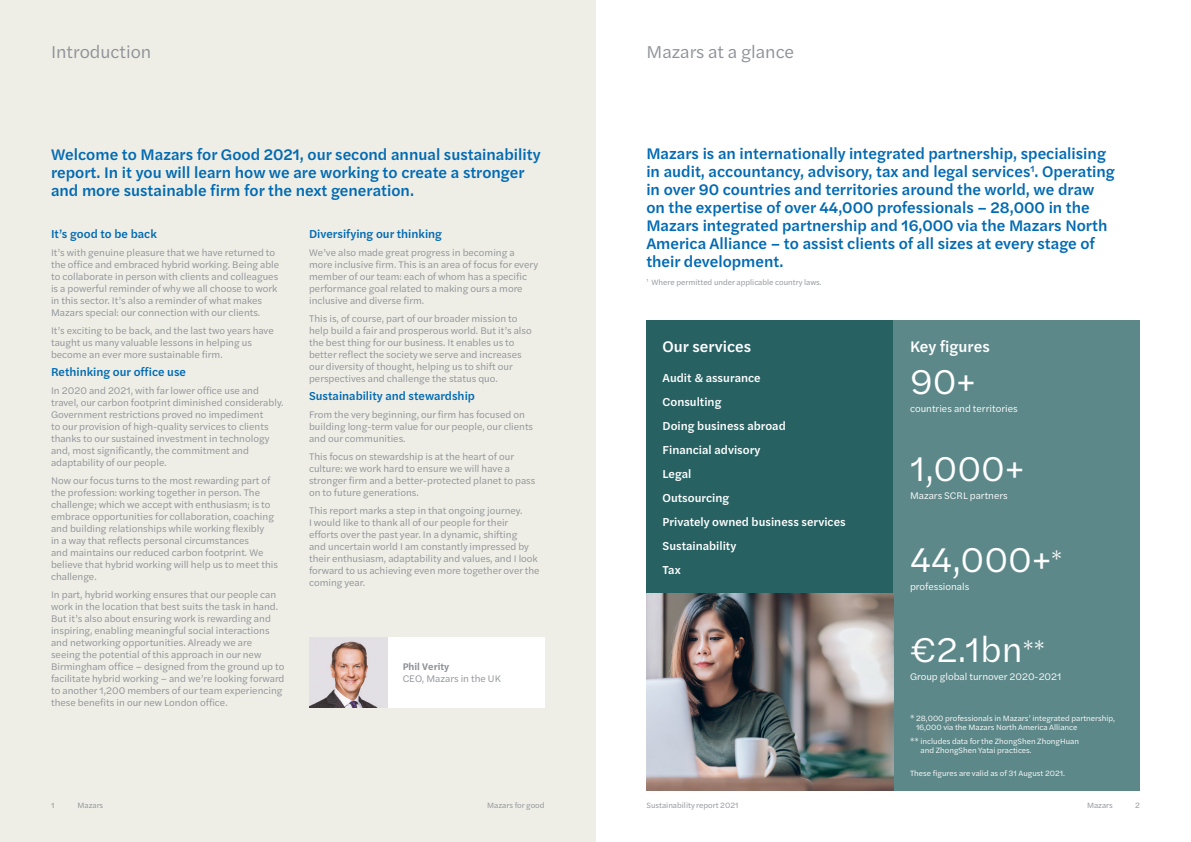
<style>
.page{position:relative;width:1191px;height:842px;background:#fff}
.page>*{position:absolute;margin:0;border:0;box-sizing:border-box;transform-origin:0 0}
.t1{font:36px "Halyard Text";color:#fff}
.t2{font:18px "Halyard Text";color:#8d9197}
.t3{font:500 16px/18px "Halyard Text";color:#006ab3}
.t4{font:500 16px "Halyard Text";color:#fff}
.t5{font:500 12px/24px "Halyard Text";color:#fff}
.t6{font:500 12px "Halyard Text";color:#006ab3}
.t7{font:10px/12px "Halyard Text";color:#8d9197}
.t8{font:10px "Halyard Text";color:#fff}
.t9{font:600 10px "Halyard Text";color:#8d9197}
.t10{font:8px/9px "Halyard Text";color:#fff}
.t11{font:8px "Halyard Text";color:#8d9197}
</style>
<div class="page">
<div style="left:0;top:0;width:595px;height:842px;background:#efeee6"></div>
<div style="left:646px;top:321px;width:494px;height:470px;background:#276162"></div>
<div style="left:893px;top:321px;width:247px;height:470px;background:#5d8889"></div>
<img style="left:646px;top:594px;width:247px;height:197px">
<div style="left:309px;top:637px;width:235px;height:70px;background:#fff"></div>
<img style="left:309px;top:637px;width:79px;height:70px">
<h2 class="t2" style="left:51px;top:39px;width:102px">Introduction</h2>
<h3 class="t3" style="left:51px;top:145px;width:491px">Welcome to Mazars for Good 2021, our second annual sustainability report. In it you will learn how we are working to create a stronger and more sustainable firm for the next generation.</h3>
<p class="t6" style="left:51px;top:225px;width:107px">It’s good to be back</p>
<p class="t7" style="left:51px;top:246px;width:230px">It’s with genuine pleasure that we have returned to the office and embraced hybrid working. Being able to collaborate in person with clients and colleagues is a powerful reminder of why we all choose to work in this sector. It’s also a reminder of what makes Mazars special: our connection with our clients.</p>
<p class="t7" style="left:51px;top:324px;width:224px">It’s exciting to be back, and the last two years have taught us many valuable lessons in helping us become an ever more sustainable firm.</p>
<p class="t6" style="left:51px;top:363px;width:136px">Rethinking our office use</p>
<p class="t7" style="left:51px;top:384px;width:234px">In 2020 and 2021, with far lower office use and travel, our carbon footprint diminished considerably.<br>Government restrictions proved no impediment<br>to our provision of high-quality services to clients thanks to our sustained investment in technology and, most significantly, the commitment and adaptability of our people.</p>
<p class="t7" style="left:51px;top:474px;width:228px">Now our focus turns to the most rewarding part of the profession: working together in person. The challenge; which we accept with enthusiasm; is to embrace opportunities for collaboration, coaching and building relationships while working flexibly<br>in a way that reflects personal circumstances<br>and maintains our reduced carbon footprint. We believe that hybrid working will help us to meet this challenge.</p>
<p class="t7" style="left:51px;top:588px;width:235px">In part, hybrid working ensures that our people can work in the location that best suits the task in hand.<br>But it’s also about ensuring work is rewarding and inspiring, enabling meaningful social interactions and networking opportunities. Already we are<br>seeing the potential of this approach in our new Birmingham office – designed from the ground up to facilitate hybrid working – and we’re looking forward to another 1,200 members of our team experiencing these benefits in our new London office.</p>
<p class="t6" style="left:309px;top:225px;width:134px">Diversifying our thinking</p>
<p class="t7" style="left:309px;top:246px;width:230px">We’ve also made great progress in becoming a more inclusive firm. This is an area of focus for every member of our team: each of whom has a specific performance goal related to making ours a more inclusive and diverse firm.</p>
<p class="t7" style="left:309px;top:312px;width:224px">This is, of course, part of our broader mission to help build a fair and prosperous world. But it’s also the best thing for our business. It enables us to better reflect the society we serve and increases our diversity of thought, helping us to shift our perspectives and challenge the status quo.</p>
<p class="t6" style="left:309px;top:387px;width:167px">Sustainability and stewardship</p>
<p class="t7" style="left:309px;top:408px;width:226px">From the very beginning, our firm has focused on building long-term value for our people, our clients and our communities.</p>
<p class="t7" style="left:309px;top:450px;width:228px">This focus on stewardship is at the heart of our culture: we work hard to ensure we will have a stronger firm and a better-protected planet to pass on to future generations.</p>
<p class="t7" style="left:309px;top:504px;width:232px">This report marks a step in that ongoing journey.<br>I would like to thank all of our people for their efforts over the past year. In a dynamic, shifting<br>and uncertain world I am constantly impressed by their enthusiasm, adaptability and values, and I look forward to us achieving even more together over the coming year.</p>
<p class="t9" style="left:403px;top:659px;width:48px">Phil Verity</p>
<p class="t7" style="left:403px;top:672px;width:100px">CEO, Mazars in the UK</p>
<p class="t11" style="left:51px;top:800px;width:5px">1</p>
<p class="t11" style="left:77px;top:800px;width:27px">Mazars</p>
<p class="t11" style="left:487px;top:800px;width:59px">Mazars for good</p>
<h2 class="t2" style="left:646px;top:39px;width:149px">Mazars at a glance</h2>
<p class="t3" style="left:646px;top:144px;width:470px">Mazars is an internationally integrated partnership, specialising in audit, accountancy, advisory, tax and legal services<sup>1</sup>. Operating in over 90 countries and territories around the world, we draw on the expertise of over 44,000 professionals – 28,000 in the Mazars integrated partnership and 16,000 via the Mazars North America Alliance – to assist clients of all sizes at every stage of their development.</p>
<p class="t11" style="left:646px;top:276px;width:177px"><sup>1</sup> Where permitted under applicable country laws.</p>
<h3 class="t4" style="left:662px;top:335px;width:90px">Our services</h3>
<h3 class="t4" style="left:910px;top:335px;width:81px">Key figures</h3>
<p class="t5" style="left:662px;top:365px;width:185px">Audit &amp; assurance<br>Consulting<br>Doing business abroad<br>Financial advisory<br>Legal<br>Outsourcing<br>Privately owned business services<br>Sustainability<br>Tax</p>
<h1 class="t1" style="left:910px;top:356px;width:67px">90+</h1>
<p class="t8" style="left:910px;top:401px;width:109px">countries and territories</p>
<h1 class="t1" style="left:910px;top:442px;width:116px">1,000+</h1>
<p class="t8" style="left:910px;top:488px;width:99px">Mazars SCRL partners</p>
<h1 class="t1" style="left:910px;top:534px;width:154px">44,000+<sup>*</sup></h1>
<p class="t8" style="left:910px;top:580px;width:61px">professionals</p>
<h1 class="t1" style="left:910px;top:624px;width:136px">€2.1bn<sup>**</sup></h1>
<p class="t8" style="left:910px;top:670px;width:153px">Group global turnover 2020-2021</p>
<p class="t10" style="left:916px;top:713px;width:200px;text-indent:-6px">* 28,000 professionals in Mazars’ integrated partnership,<br>16,000 via the Mazars North America Alliance</p>
<p class="t10" style="left:920px;top:736px;width:160px;text-indent:-10px">** includes data for the ZhongShen ZhongHuan and ZhongShen Yatai practices.</p>
<p class="t10" style="left:910px;top:768px;width:157px">These figures are valid as of 31 August 2021.</p>
<p class="t11" style="left:646px;top:800px;width:93px">Sustainability report 2021</p>
<p class="t11" style="left:1087px;top:800px;width:27px">Mazars</p>
<p class="t11" style="left:1135px;top:800px;width:6px">2</p>
</div>
